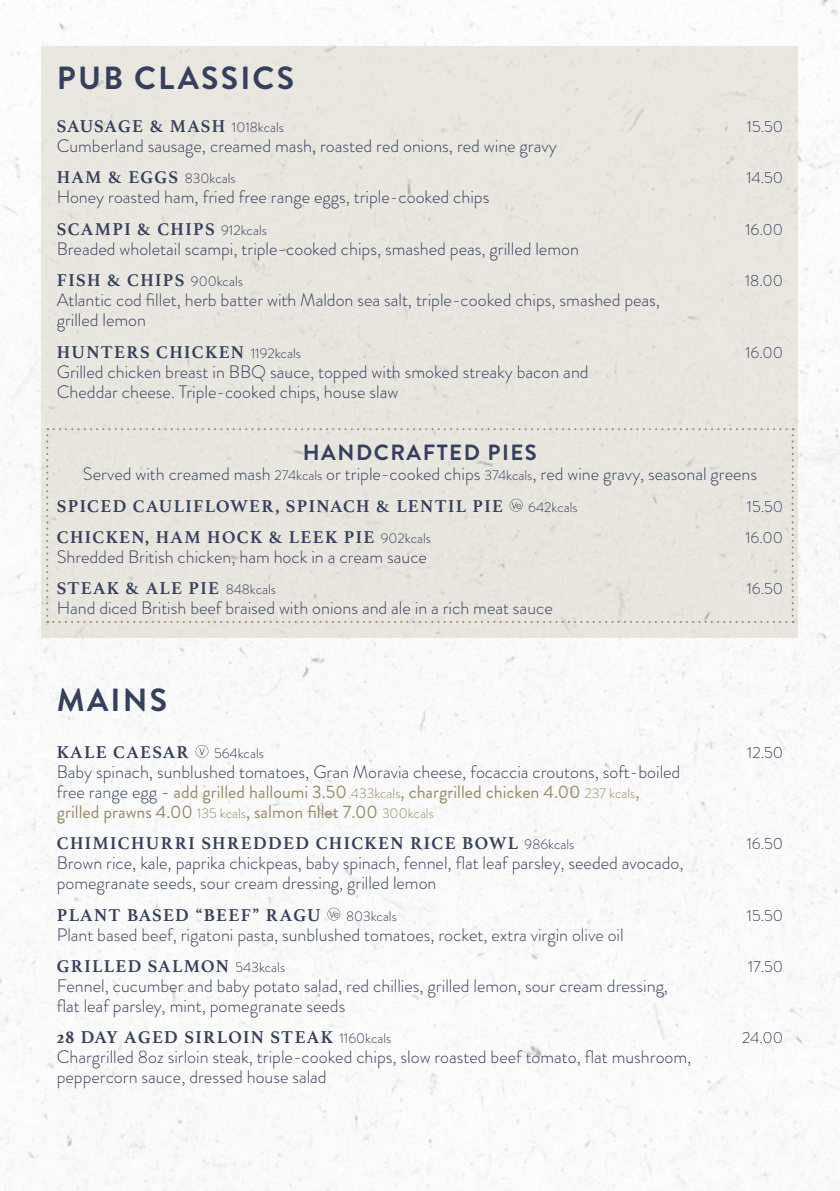
<style>
.page{position:relative;width:840px;height:1191px;background:#fff}
.page>*{position:absolute;margin:0;border:0;box-sizing:border-box;transform-origin:0 0}
.t1{font:700 32px "Brandon Grotesque";letter-spacing:.07em;color:#353f5e}
.t2{font:700 22px "Brandon Grotesque";letter-spacing:.07em;color:#353f5e}
.t3{font:300 18px/20px "Brandon Grotesque";color:#353f5e}
.t4{font:700 18px "Athelas";letter-spacing:.075em;color:#353f5e}
.t5{font:700 18px "Athelas";letter-spacing:.045em;color:#353f5e}
.t6{font:300 16px "Brandon Grotesque";color:#353f5e}
.t7{font:300 14px "Brandon Grotesque";color:#353f5e}
.s1{font-family:"Brandon Grotesque";font-weight:300;font-size:14px}
.s2{font-size:14px}
.s3{font-weight:400;color:#988a65}
.s4{font-size:14px;color:#988a65}
</style>
<div class="page">
<img style="left:0;top:0;width:839px;height:1191px">
<div style="left:41px;top:46px;width:757px;height:592px;background:#e8e6df"></div>
<svg style="left:195px;top:745px;width:13px;height:13px"></svg>
<svg style="left:327px;top:907px;width:13px;height:13px"></svg>
<svg style="left:46px;top:428px;width:747px;height:195px"></svg>
<h1 class="t1" style="left:57px;top:56px;width:238px">PUB CLASSICS</h1>
<p class="t5" style="left:57px;top:112px;width:229px">SAUSAGE &amp; MASH <span class="s1">1018kcals</span></p>
<p class="t6" style="left:746px;top:116px;width:38px">15.50</p>
<p class="t3" style="left:57px;top:136px;width:501px">Cumberland sausage, creamed mash, roasted red onions, red wine gravy</p>
<p class="t4" style="left:57px;top:163px;width:180px">HAM &amp; EGGS <span class="s1">830kcals</span></p>
<p class="t6" style="left:745px;top:167px;width:38px">14.50</p>
<p class="t3" style="left:57px;top:187px;width:434px">Honey roasted ham, fried free range eggs, triple-cooked chips</p>
<p class="t4" style="left:57px;top:214px;width:212px">SCAMPI &amp; CHIPS <span class="s1">912kcals</span></p>
<p class="t6" style="left:745px;top:218px;width:39px">16.00</p>
<p class="t3" style="left:57px;top:239px;width:523px">Breaded wholetail scampi, triple-cooked chips, smashed peas, grilled lemon</p>
<p class="t4" style="left:57px;top:266px;width:188px">FISH &amp; CHIPS <span class="s1">900kcals</span></p>
<p class="t6" style="left:744px;top:270px;width:40px">18.00</p>
<p class="t3" style="left:57px;top:290px;width:604px">Atlantic cod fillet, herb batter with Maldon sea salt, triple-cooked chips, smashed peas, grilled lemon</p>
<p class="t4" style="left:57px;top:337px;width:245px">HUNTERS CHICKEN <span class="s1">1192kcals</span></p>
<p class="t6" style="left:745px;top:341px;width:39px">16.00</p>
<p class="t3" style="left:57px;top:361px;width:533px">Grilled chicken breast in BBQ sauce, topped with smoked streaky bacon and<br>Cheddar cheese. Triple-cooked chips, house slaw</p>
<p class="t2" style="left:303px;top:437px;width:235px">HANDCRAFTED PIES</p>
<p class="t3" style="left:83px;top:464px;width:675px">Served with creamed mash <span class="s2">274kcals</span> or triple-cooked chips <span class="s2">374kcals</span>, red wine gravy, seasonal greens</p>
<p class="t4" style="left:57px;top:491px;width:447px">SPICED CAULIFLOWER, SPINACH &amp; LENTIL PIE</p>
<p class="t7" style="left:528px;top:497px;width:51px">642kcals</p>
<p class="t6" style="left:746px;top:495px;width:38px">15.50</p>
<p class="t4" style="left:57px;top:522px;width:375px">CHICKEN, HAM HOCK &amp; LEEK PIE <span class="s1">902kcals</span></p>
<p class="t6" style="left:745px;top:526px;width:39px">16.00</p>
<p class="t3" style="left:57px;top:547px;width:371px">Shredded British chicken, ham hock in a cream sauce</p>
<p class="t4" style="left:57px;top:574px;width:221px">STEAK &amp; ALE PIE <span class="s1">848kcals</span></p>
<p class="t6" style="left:746px;top:578px;width:38px">16.50</p>
<p class="t3" style="left:57px;top:598px;width:497px">Hand diced British beef braised with onions and ale in a rich meat sauce</p>
<h1 class="t1" style="left:57px;top:677px;width:112px">MAINS</h1>
<p class="t4" style="left:57px;top:737px;width:134px">KALE CAESAR</p>
<p class="t7" style="left:214px;top:743px;width:51px">564kcals</p>
<p class="t6" style="left:746px;top:741px;width:37px">12.50</p>
<p class="t3" style="left:57px;top:761px;width:624px">Baby spinach, sunblushed tomatoes, Gran Moravia cheese, focaccia croutons, soft-boiled free range egg - <span class="s3">add grilled halloumi 3.50</span> <span class="s4">433kcals</span><span class="s3">, chargrilled chicken 4.00</span> <span class="s4">237 kcals</span><span class="s3">, grilled prawns 4.00</span> <span class="s4">135 kcals</span><span class="s3">, salmon fillet 7.00</span> <span class="s4">300kcals</span></p>
<p class="t4" style="left:57px;top:828px;width:519px">CHIMICHURRI SHREDDED CHICKEN RICE BOWL <span class="s1">986kcals</span></p>
<p class="t6" style="left:746px;top:832px;width:38px">16.50</p>
<p class="t3" style="left:57px;top:853px;width:628px">Brown rice, kale, paprika chickpeas, baby spinach, fennel, flat leaf parsley, seeded avocado, pomegranate seeds, sour cream dressing, grilled lemon</p>
<p class="t4" style="left:57px;top:900px;width:265px">PLANT BASED “BEEF” RAGU</p>
<p class="t7" style="left:346px;top:906px;width:52px">803kcals</p>
<p class="t6" style="left:746px;top:904px;width:38px">15.50</p>
<p class="t3" style="left:57px;top:924px;width:568px">Plant based beef, rigatoni pasta, sunblushed tomatoes, rocket, extra virgin olive oil</p>
<p class="t4" style="left:57px;top:951px;width:230px">GRILLED SALMON <span class="s1">543kcals</span></p>
<p class="t6" style="left:747px;top:955px;width:37px">17.50</p>
<p class="t3" style="left:57px;top:975px;width:612px">Fennel, cucumber and baby potato salad, red chillies, grilled lemon, sour cream dressing, flat leaf parsley, mint, pomegranate seeds</p>
<p class="t4" style="left:57px;top:1022px;width:336px">28 DAY AGED SIRLOIN STEAK <span class="s1">1160kcals</span></p>
<p class="t6" style="left:741px;top:1026px;width:43px">24.00</p>
<p class="t3" style="left:57px;top:1047px;width:635px">Chargrilled 8oz sirloin steak, triple-cooked chips, slow roasted beef tomato, flat mushroom, peppercorn sauce, dressed house salad</p>
</div>
